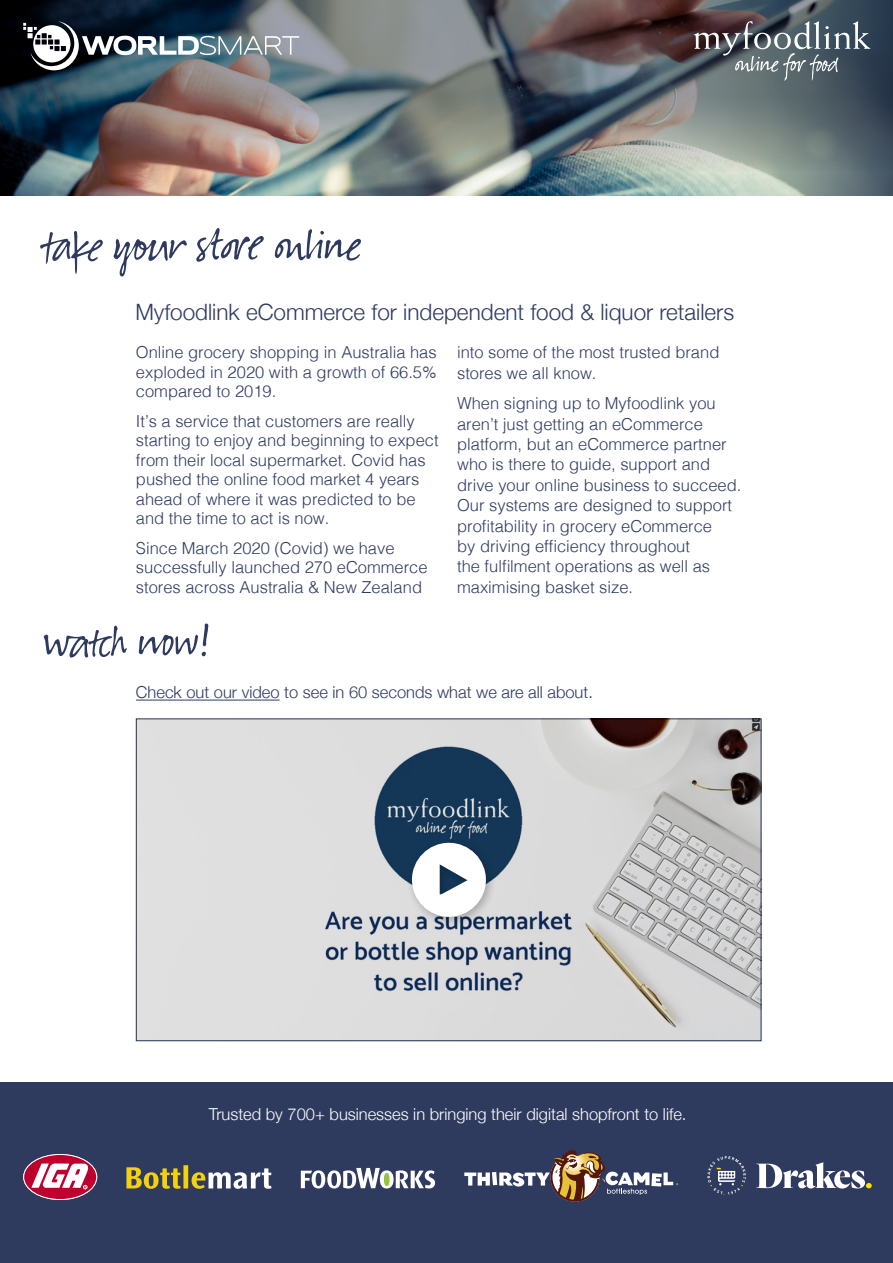
<style>
.page{position:relative;width:893px;height:1263px;background:#fff}
.page>*{position:absolute;margin:0;border:0;box-sizing:border-box;transform-origin:0 0}
.t1{font:57px "Suomi Hand Script";color:#2f3a5f}
.t2{font:300 22.5px "Helvetica Neue";color:#2f3a5f}
.t3{font:300 16.5px/20.4px "Helvetica";color:#2f3a5f}
.t4{font:300 16.5px "Helvetica Neue";color:#fff}
.t5{font:300 16.5px "Helvetica Neue";color:#2f3a5f}
</style>
<div class="page">
<div style="left:0;top:1082px;width:893px;height:181px;background:#2f3a5f"></div>
<img style="left:0;top:172px;width:893px;height:24px">
<svg style="left:126px;top:1165px;width:146px;height:24px"></svg>
<div style="left:24px;top:1154px;width:73px;height:45px;background:#be002f;border-radius:50%"></div>
<div style="left:23px;top:1154px;width:74px;height:46px;border:1px solid #fff;border-radius:50%"></div>
<svg style="left:31px;top:1163px;width:58px;height:26px"></svg>
<svg style="left:136px;top:718px;width:625px;height:323px;fill:#dbdbdb"></svg>
<div style="left:405px;top:837px;width:92px;height:91px;background:#000;opacity:.25"></div>
<svg style="left:412px;top:843px;width:74px;height:74px"></svg>
<hr style="left:136px;top:700px;width:144px;height:1px;background:#2f3a5f">
<svg style="left:301px;top:1168px;width:134px;height:20px"></svg>
<div style="left:384px;top:1173px;width:6px;height:13px;background:#94c43a;border-radius:50%"></div>
<svg style="left:464px;top:1149px;width:214px;height:53px"></svg>
<svg style="left:756px;top:1162px;width:116px;height:26px"></svg>
<svg style="left:707px;top:1156px;width:39px;height:39px"></svg>
<img style="left:0;top:0;width:893px;height:172px">
<svg style="left:23px;top:21px;width:276px;height:50px"></svg>
<svg style="left:694px;top:21px;width:176px;height:60px"></svg>
<h1 class="t1" style="left:43px;top:216px;width:320px">take your store online</h1>
<h2 class="t2" style="left:135px;top:294px;width:600px">Myfoodlink eCommerce for independent food &amp; liquor retailers</h2>
<p class="t3" style="left:136px;top:342px;width:302px;line-height:19.5px;text-align:justify">Online grocery shopping in Australia has exploded in 2020 with a growth of 66.5% compared to 2019.</p>
<p class="t3" style="left:136px;top:410px;width:304px;line-height:19.5px">It’s a service that customers are really starting to enjoy and beginning to expect from their local supermarket. Covid has pushed the online food market 4 years ahead of where it was predicted to be and the time to act is now.</p>
<p class="t3" style="left:136px;top:537px;width:293px;line-height:19.5px">Since March 2020 (Covid) we have successfully launched 270 eCommerce stores across Australia &amp; New Zealand</p>
<h1 class="t1" style="left:43px;top:612px;width:168px">watch now!</h1>
<p class="t3" style="left:457px;top:341px;width:264px">into some of the most trusted brand stores we all know.</p>
<p class="t3" style="left:457px;top:392px;width:286px">When signing up to Myfoodlink you aren’t just getting an eCommerce platform, but an eCommerce partner who is there to guide, support and drive your online business to succeed.<br>Our systems are designed to support profitability in grocery eCommerce<br>by driving efficiency throughout<br>the fulfilment operations as well as maximising basket size.</p>
<p class="t5" style="left:136px;top:679px;width:458px">Check out our video to see in 60 seconds what we are all about.</p>
<p class="t4" style="left:209px;top:1101px;width:479px">Trusted by 700+ businesses in bringing their digital shopfront to life.</p>
</div>
